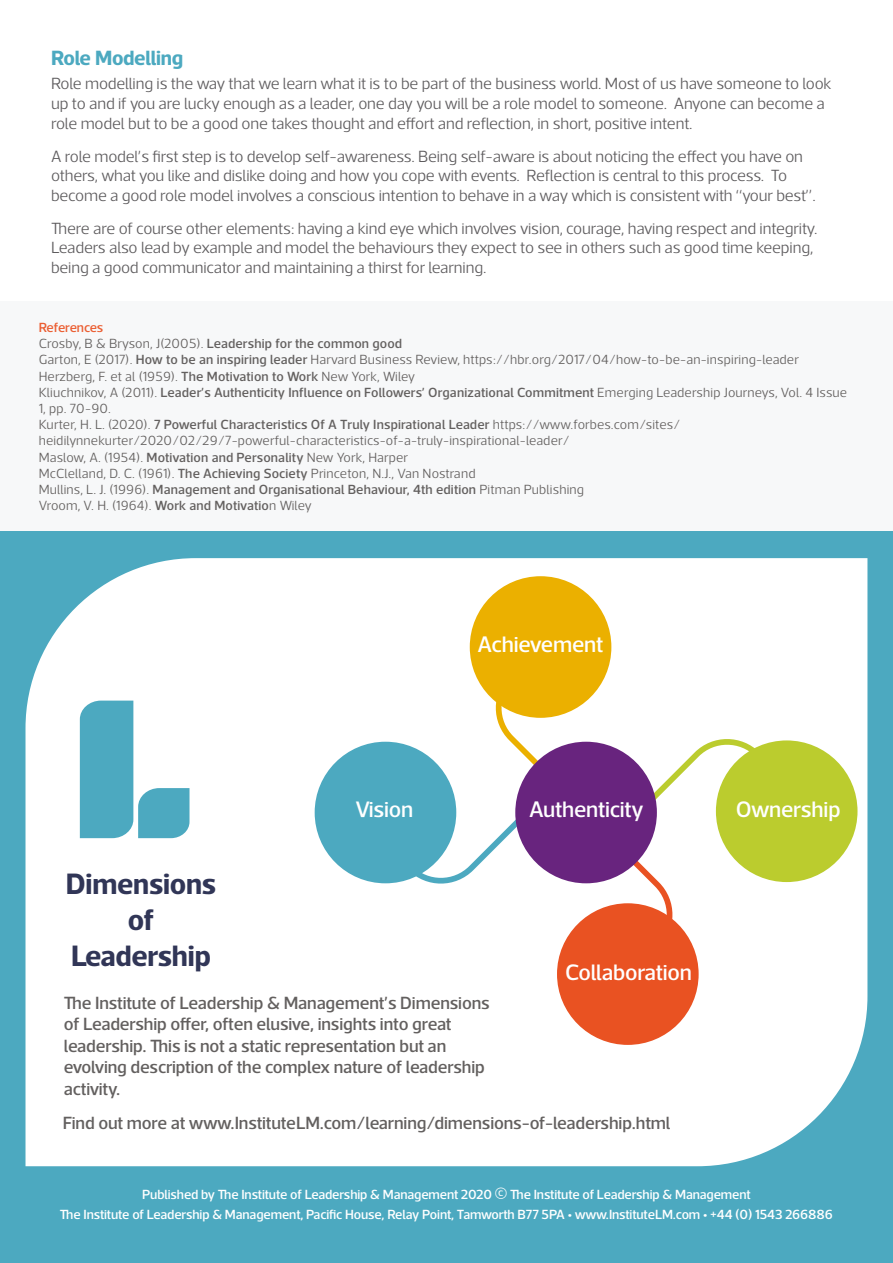
<style>
.page{position:relative;width:893px;height:1263px;background:#fff}
.page>*{position:absolute;margin:0;border:0;box-sizing:border-box;transform-origin:0 0}
.t1{font:700 30px/36px "Acto";letter-spacing:-.01em;color:#313657;text-align:center}
.t2{font:500 22.8px "Acto";letter-spacing:-.01em;color:#fff}
.t3{font:700 21px "Acto";letter-spacing:-.015em;color:#4ca9c0}
.t4{font:500 18px/21.6px "Acto";letter-spacing:-.01em;color:#63605f}
.t5{font:300 16.5px/19.8px "Acto";letter-spacing:-.01em;color:#5e5c5e}
.t6{font:300 13.5px/16.2px "Acto";letter-spacing:.01em;color:#63605f}
.t7{font:500 13.5px/20.4px "Acto";letter-spacing:-.01em;color:#fff;text-align:center}
.s1{font-weight:500;color:#eb5e32}
.s2{font-weight:500}
.s3{font-size:22.5px}
</style>
<div class="page">
<div style="left:0;top:526px;width:893px;height:737px;background:#4ca9c0"></div>
<div style="left:26px;top:558px;width:841px;height:608px;background:#fff"></div>
<div style="left:0;top:301px;width:893px;height:230px;background:#f7f8f9"></div>
<div style="left:716px;top:740px;width:141px;height:142px;background:#bbcc2e;border-radius:50%"></div>
<div style="left:315px;top:742px;width:141px;height:141px;background:#4ca9c0;border-radius:50%"></div>
<div style="left:470px;top:576px;width:141px;height:142px;background:#ebb000;border-radius:50%"></div>
<div style="left:557px;top:903px;width:142px;height:142px;background:#e95222;border-radius:50%"></div>
<svg style="left:605px;top:730px;width:229px;height:267px"></svg>
<svg style="left:336px;top:626px;width:227px;height:267px"></svg>
<div style="left:515px;top:742px;width:142px;height:141px;background:#68247e;border-radius:50%"></div>
<svg style="left:80px;top:701px;width:109px;height:137px"></svg>
<h3 class="t3" style="left:51px;top:45px;width:134px">Role Modelling</h3>
<p class="t5" style="left:51px;top:74px;width:782px">Role modelling is the way that we learn what it is to be part of the business world. Most of us have someone to look up to and if you are lucky enough as a leader, one day you will be a role model to someone. Anyone can become a role model but to be a good one takes thought and effort and reflection, in short, positive intent.</p>
<p class="t5" style="left:51px;top:146px;width:766px">A role model’s first step is to develop self-awareness. Being self-aware is about noticing the effect you have on others, what you like and dislike doing and how you cope with events. Reflection is central to this process. To become a good role model involves a conscious intention to behave in a way which is consistent with “your best”.</p>
<p class="t5" style="left:51px;top:218px;width:768px">There are of course other elements: having a kind eye which involves vision, courage, having respect and integrity.<br>Leaders also lead by example and model the behaviours they expect to see in others such as good time keeping, being a good communicator and maintaining a thirst for learning.</p>
<p class="t6" style="left:39px;top:319px;width:810px"><span class="s1">References<br></span>Crosby, B &amp; Bryson, J(2005). <span class="s2">Leadership for the common good<br></span>Garton, E (2017). <span class="s2">How to be an inspiring leader</span> Harvard Business Review, https://hbr.org/2017/04/how-to-be-an-inspiring-leader Herzberg, F. et al (1959). <span class="s2">The Motivation to Work</span> New York, Wiley<br>Kliuchnikov, A (2011). <span class="s2">Leader’s Authenticity Influence on Followers’ Organizational Commitment</span> Emerging Leadership Journeys, Vol. 4 Issue 1, pp. 70-90.<br>Kurter, H. L. (2020). <span class="s2">7 Powerful Characteristics Of A Truly Inspirational Leader</span> https://www.forbes.com/sites/ heidilynnekurter/2020/02/29/7-powerful-characteristics-of-a-truly-inspirational-leader/<br>Maslow, A. (1954). <span class="s2">Motivation and Personality</span> New York, Harper<br>McClelland, D. C. (1961). <span class="s2">The Achieving Society</span> Princeton, N.J., Van Nostrand<br>Mullins, L. J. (1996). <span class="s2">Management and Organisational Behaviour, 4th edition</span> Pitman Publishing<br>Vroom, V. H. (1964). <span class="s2">Work and Motivatio</span>n Wiley</p>
<h2 class="t2" style="left:478px;top:630px;width:127px">Achievement</h2>
<h1 class="t1" style="left:66px;top:865px;width:152px">Dimensions of<br>Leadership</h1>
<h2 class="t2" style="left:355px;top:796px;width:59px">Vision</h2>
<h2 class="t2" style="left:529px;top:796px;width:116px">Authenticity</h2>
<h2 class="t2" style="left:736px;top:796px;width:106px">Ownership</h2>
<h2 class="t2" style="left:565px;top:959px;width:128px">Collaboration</h2>
<h3 class="t4" style="left:64px;top:991px;width:428px">The Institute of Leadership &amp; Management’s Dimensions of Leadership offer, often elusive, insights into great leadership. This is not a static representation but an evolving description of the complex nature of leadership activity.</h3>
<h3 class="t4" style="left:63px;top:1111px;width:609px">Find out more at www.InstituteLM.com/learning/dimensions-of-leadership.html</h3>
<p class="t7" style="left:60px;top:1184px;width:774px">Published by The Institute of Leadership &amp; Management 2020 <span class="s3">©</span> The Institute of Leadership &amp; Management<br>The Institute of Leadership &amp; Management, Pacific House, Relay Point, Tamworth B77 5PA • www.InstituteLM.com • +44 (0) 1543 266886</p>
</div>
